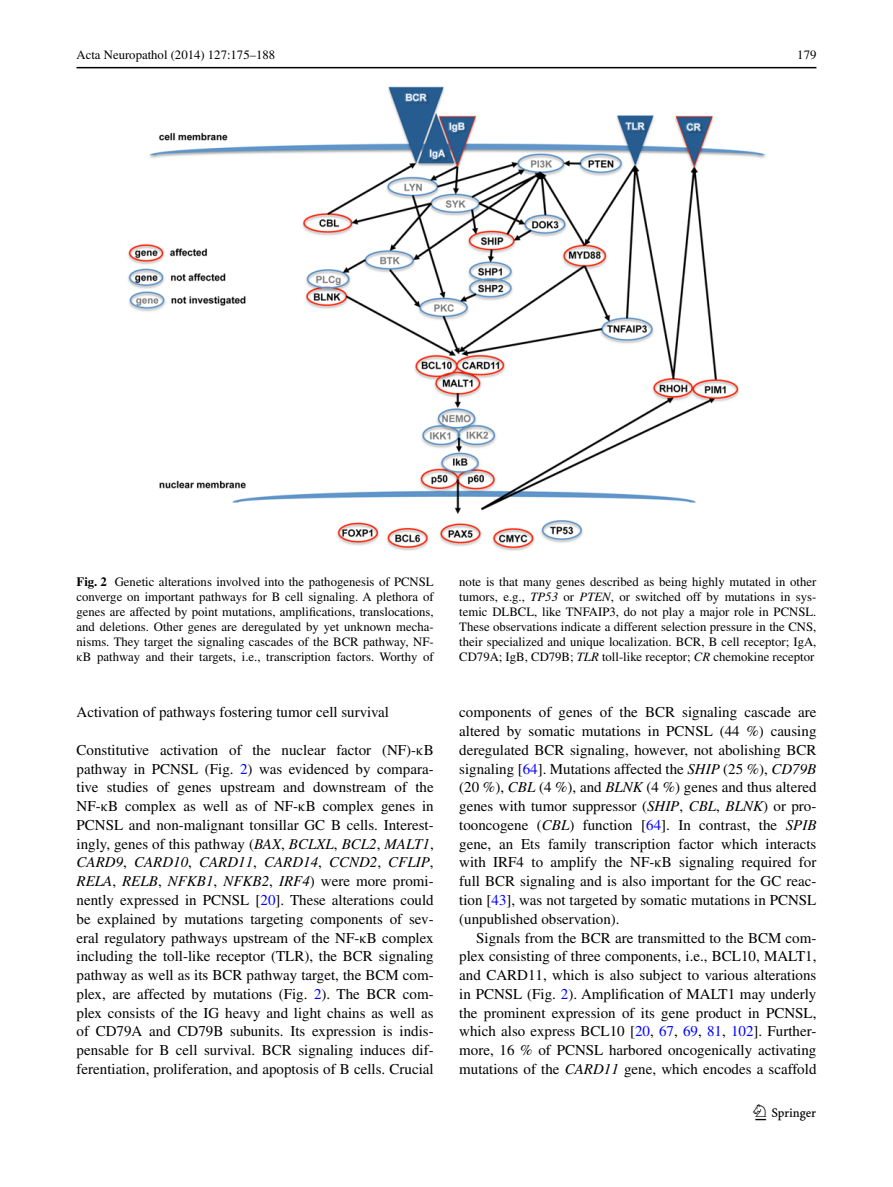
<style>
.page{position:relative;width:893px;height:1187px;background:#fff}
.page>*{position:absolute;margin:0;border:0;box-sizing:border-box;transform-origin:0 0}
.t1{font:22.5px "Springnew";color:#000}
.t2{font:15px/18.8px "Times";color:#000;text-align:justify}
.t3{font:12.75px/15px "Times";color:#000;text-align:justify}
.s1{font-weight:700}
.s2{font-family:"MTGU"}
.s3{font-style:italic}
.s4{color:#00f}
</style>
<div class="page">
<hr style="left:77px;top:67px;width:739px;height:1px;background:#000">
<img style="left:128px;top:87px;width:637px;height:463px">
<p class="t3" style="left:77px;top:48px;width:200px">Acta Neuropathol (2014) 127:175–188</p>
<p class="t3" style="left:797px;top:48px;width:21px">179</p>
<p class="t3" style="left:77px;top:574px;width:359px"><span class="s1">Fig. 2</span> Genetic alterations involved into the pathogenesis of PCNSL converge on important pathways for B cell signaling. A plethora of genes are affected by point mutations, amplifications, translocations, and deletions. Other genes are deregulated by yet unknown mecha&shy;nisms. They target the signaling cascades of the BCR pathway, NF&shy;<span class="s2">κ</span>B pathway and their targets, i.e., transcription factors. Worthy of</p>
<p class="t3" style="left:459px;top:574px;width:359px">note is that many genes described as being highly mutated in other tumors, e.g., <span class="s3">TP53</span> or <span class="s3">PTEN</span>, or switched off by mutations in sys&shy;temic DLBCL, like TNFAIP3, do not play a major role in PCNSL.<br>These observations indicate a different selection pressure in the CNS, their specialized and unique localization. BCR, B cell receptor; IgA, CD79A; IgB, CD79B; <span class="s3">TLR</span> toll-like receptor; <span class="s3">CR</span> chemokine receptor</p>
<p class="t2" style="left:77px;top:702px;width:314px">Activation of pathways fostering tumor cell survival</p>
<p class="t2" style="left:77px;top:740px;width:359px">Constitutive activation of the nuclear factor (NF)-<span class="s2">κ</span>B pathway in PCNSL (Fig. <span class="s4">2</span>) was evidenced by compara&shy;tive studies of genes upstream and downstream of the NF-<span class="s2">κ</span>B complex as well as of NF-<span class="s2">κ</span>B complex genes in PCNSL and non-malignant tonsillar GC B cells. Interest&shy;ingly, genes of this pathway (<span class="s3">BAX</span>, <span class="s3">BCLXL</span>, <span class="s3">BCL2</span>, <span class="s3">MALT1</span>, <span class="s3">CARD9</span>, <span class="s3">CARD10</span>, <span class="s3">CARD11</span>, <span class="s3">CARD14</span>, <span class="s3">CCND2</span>, <span class="s3">CFLIP</span>, <span class="s3">RELA</span>, <span class="s3">RELB</span>, <span class="s3">NFKB1</span>, <span class="s3">NFKB2</span>, <span class="s3">IRF4</span>) were more promi&shy;nently expressed in PCNSL [<span class="s4">20</span>]. These alterations could be explained by mutations targeting components of sev&shy;eral regulatory pathways upstream of the NF-<span class="s2">κ</span>B complex including the toll-like receptor (TLR), the BCR signaling pathway as well as its BCR pathway target, the BCM com&shy;plex, are affected by mutations (Fig. <span class="s4">2</span>). The BCR com&shy;plex consists of the IG heavy and light chains as well as of CD79A and CD79B subunits. Its expression is indis&shy;pensable for B cell survival. BCR signaling induces dif&shy;ferentiation, proliferation, and apoptosis of B cells. Crucial</p>
<p class="t2" style="left:459px;top:702px;width:359px">components of genes of the BCR signaling cascade are altered by somatic mutations in PCNSL (44 %) causing deregulated BCR signaling, however, not abolishing BCR signaling [<span class="s4">64</span>]. Mutations affected the <span class="s3">SHIP</span> (25 %), <span class="s3">CD79B </span>(20 %), <span class="s3">CBL</span> (4 %), and <span class="s3">BLNK</span> (4 %) genes and thus altered genes with tumor suppressor (<span class="s3">SHIP</span>, <span class="s3">CBL</span>, <span class="s3">BLNK</span>) or pro&shy;tooncogene (<span class="s3">CBL</span>) function [<span class="s4">64</span>]. In contrast, the <span class="s3">SPIB </span>gene, an Ets family transcription factor which interacts with IRF4 to amplify the NF-<span class="s2">κ</span>B signaling required for full BCR signaling and is also important for the GC reac&shy;tion [<span class="s4">43</span>], was not targeted by somatic mutations in PCNSL (unpublished observation).</p>
<p class="t2" style="left:459px;top:927px;width:359px;text-indent:17px">Signals from the BCR are transmitted to the BCM com&shy;plex consisting of three components, i.e., BCL10, MALT1, and CARD11, which is also subject to various alterations in PCNSL (Fig. <span class="s4">2</span>). Amplification of MALT1 may underly the prominent expression of its gene product in PCNSL, which also express BCL10 [<span class="s4">20</span>, <span class="s4">67</span>, <span class="s4">69</span>, <span class="s4">81</span>, <span class="s4">102</span>]. Further&shy;more, 16 % of PCNSL harbored oncogenically activating mutations of the <span class="s3">CARD11</span> gene, which encodes a scaffold</p>
<h1 class="t1" style="left:755px;top:1104px;width:62px">1 3</h1>
</div>
